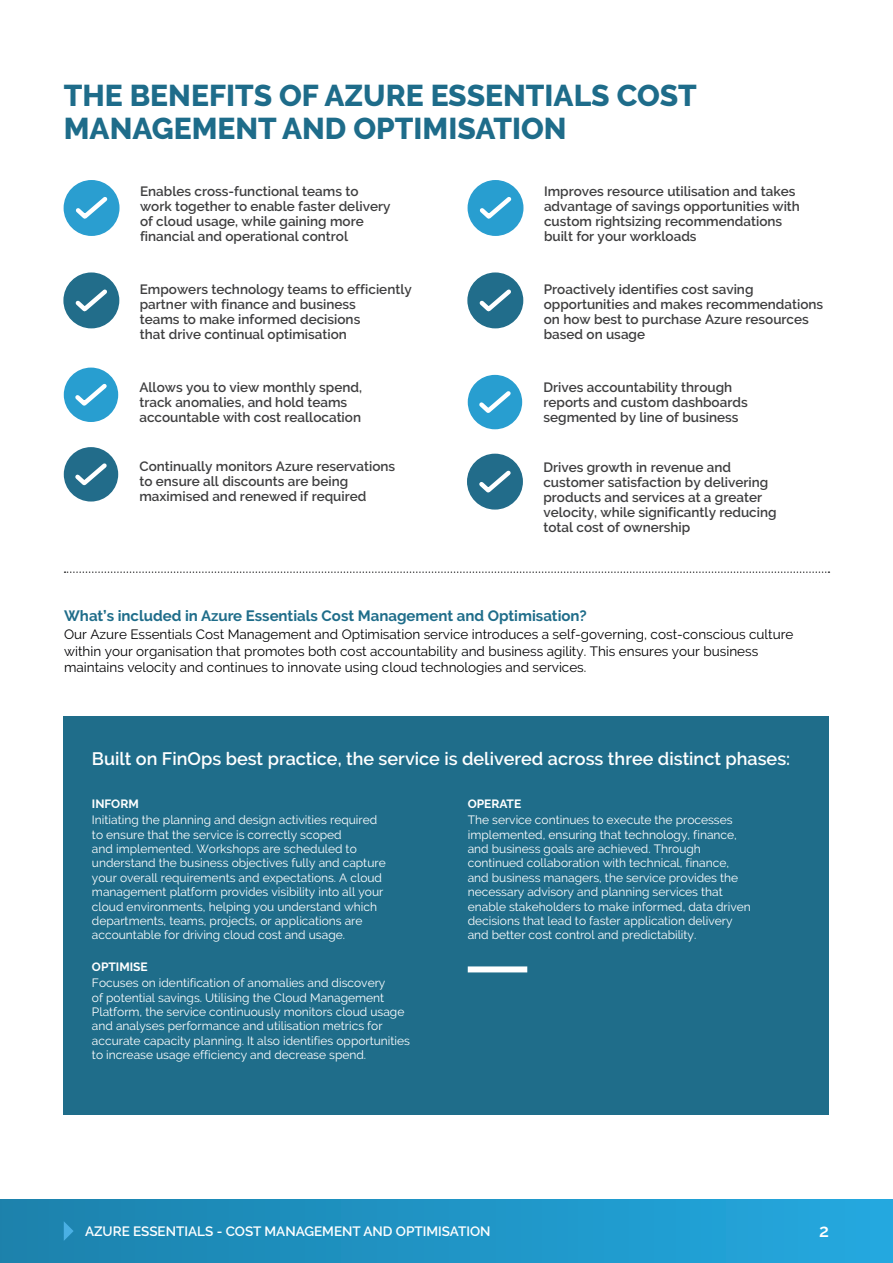
<style>
.page{position:relative;width:893px;height:1263px;background:#fff}
.page>*{position:absolute;margin:0;border:0;box-sizing:border-box;transform-origin:0 0}
.Inner_Page_Subtitle{font:800 30px/33px "Raleway";color:#1e6c8a}
.Introduction{font:600 18px "Raleway";color:#fff}
.Introduction-2{font:700 15px "Raleway";color:#1f6d8a}
.Introduction-3{font:600 13.5px/15px "Raleway";color:#3e3e3f}
.Introduction-4{font:13.5px/16.2px "Raleway";color:#000002}
.t1{font:600 13.5px "Raleway";color:#fff}
.Introduction-5{font:12px/14.4px "Raleway";color:#fff}
.Introduction-6{font:700 12px "Raleway";color:#fff}
</style>
<div class="page">
<div style="left:0;top:1199px;width:893px;height:64px;background:linear-gradient(to right,#1c81ab,#24a8df)"></div>
<svg style="left:64px;top:1221px;width:10px;height:20px"></svg>
<div style="left:64px;top:180px;width:56px;height:56px;background:#2a9ed0;border:2px solid #2a9ed0;border-radius:50%"></div>
<div style="left:63px;top:272px;width:56px;height:56px;background:#226d8a;border:2px solid #216d8a;border-radius:50%"></div>
<div style="left:64px;top:368px;width:54px;height:54px;background:#289ed0;border-radius:50%"></div>
<div style="left:64px;top:447px;width:54px;height:54px;background:#226c8a;border-radius:50%"></div>
<svg style="left:76px;top:197px;width:32px;height:22px"></svg>
<svg style="left:75px;top:289px;width:32px;height:23px"></svg>
<svg style="left:75px;top:383px;width:32px;height:23px"></svg>
<svg style="left:75px;top:463px;width:32px;height:23px"></svg>
<div style="left:468px;top:181px;width:55px;height:54px;background:#289ed0;border-radius:50%"></div>
<div style="left:468px;top:180px;width:55px;height:56px;border:2px solid #2a9ed0;border-radius:50%"></div>
<div style="left:468px;top:273px;width:55px;height:55px;background:#216d8b;border-radius:50%"></div>
<div style="left:467px;top:272px;width:56px;height:56px;border:2px solid #216d8a;border-radius:50%"></div>
<div style="left:468px;top:375px;width:54px;height:54px;background:#289ed0;border-radius:50%"></div>
<div style="left:468px;top:454px;width:54px;height:55px;background:#226c8a;border-radius:50%"></div>
<div style="left:467px;top:454px;width:56px;height:56px;border:2px solid #226c8a;border-radius:50%"></div>
<svg style="left:479px;top:197px;width:33px;height:22px"></svg>
<svg style="left:479px;top:289px;width:32px;height:23px"></svg>
<svg style="left:479px;top:391px;width:32px;height:22px"></svg>
<svg style="left:479px;top:470px;width:32px;height:23px"></svg>
<svg style="left:65px;top:571px;width:764px;height:2px"></svg>
<div style="left:64px;top:716px;width:765px;height:398px;background:#1f6d8a"></div>
<div style="left:468px;top:966px;width:59px;height:6px;background:#fff"></div>
<p class="Inner_Page_Subtitle" style="left:64px;top:80px;width:634px">THE BENEFITS OF AZURE ESSENTIALS COST<br>MANAGEMENT AND OPTIMISATION</p>
<p class="Introduction-3" style="left:140px;top:184px;width:252px">Enables cross-functional teams to work together to enable faster delivery of cloud usage, while gaining more financial and operational control</p>
<p class="Introduction-3" style="left:140px;top:282px;width:273px">Empowers technology teams to efficiently partner with finance and business<br>teams to make informed decisions<br>that drive continual optimisation</p>
<p class="Introduction-3" style="left:139px;top:380px;width:224px">Allows you to view monthly spend, track anomalies, and hold teams accountable with cost reallocation</p>
<p class="Introduction-3" style="left:139px;top:459px;width:257px">Continually monitors Azure reservations to ensure all discounts are being maximised and renewed if required</p>
<p class="Introduction-3" style="left:544px;top:184px;width:257px">Improves resource utilisation and takes advantage of savings opportunities with custom rightsizing recommendations built for your workloads</p>
<p class="Introduction-3" style="left:544px;top:282px;width:281px">Proactively identifies cost saving opportunities and makes recommendations on how best to purchase Azure resources based on usage</p>
<p class="Introduction-3" style="left:543px;top:380px;width:206px">Drives accountability through reports and custom dashboards segmented by line of business</p>
<p class="Introduction-3" style="left:543px;top:459px;width:235px">Drives growth in revenue and customer satisfaction by delivering products and services at a greater velocity, while significantly reducing total cost of ownership</p>
<p class="Introduction-2" style="left:64px;top:607px;width:524px">What’s included in Azure Essentials Cost Management and Optimisation?</p>
<p class="Introduction-4" style="left:64px;top:626px;width:731px">Our Azure Essentials Cost Management and Optimisation service introduces a self-governing, cost-conscious culture within your organisation that promotes both cost accountability and business agility. This ensures your business maintains velocity and continues to innovate using cloud technologies and services.</p>
<p class="Introduction" style="left:92px;top:748px;width:700px">Built on FinOps best practice, the service is delivered across three distinct phases:</p>
<p class="Introduction-6" style="left:92px;top:796px;width:48px">INFORM</p>
<p class="Introduction-5" style="left:92px;top:813px;width:295px">Initiating the planning and design activities required to ensure that the service is correctly scoped<br>and implemented. Workshops are scheduled to understand the business objectives fully and capture your overall requirements and expectations. A cloud management platform provides visibility into all your cloud environments, helping you understand which departments, teams, projects, or applications are accountable for driving cloud cost and usage.</p>
<p class="Introduction-6" style="left:92px;top:960px;width:57px">OPTIMISE</p>
<p class="Introduction-5" style="left:92px;top:976px;width:320px">Focuses on identification of anomalies and discovery<br>of potential savings. Utilising the Cloud Management Platform, the service continuously monitors cloud usage and analyses performance and utilisation metrics for accurate capacity planning. It also identifies opportunities to increase usage efficiency and decrease spend.</p>
<p class="Introduction-6" style="left:468px;top:796px;width:55px">OPERATE</p>
<p class="Introduction-5" style="left:468px;top:813px;width:285px">The service continues to execute the processes implemented, ensuring that technology, finance, and business goals are achieved. Through continued collaboration with technical, finance, and business managers, the service provides the necessary advisory and planning services that enable stakeholders to make informed, data driven decisions that lead to faster application delivery and better cost control and predictability.</p>
<p class="t1" style="left:85px;top:1223px;width:407px">AZURE ESSENTIALS - COST MANAGEMENT AND OPTIMISATION</p>
<p class="Introduction" style="left:819px;top:1221px;width:11px">2</p>
</div>
